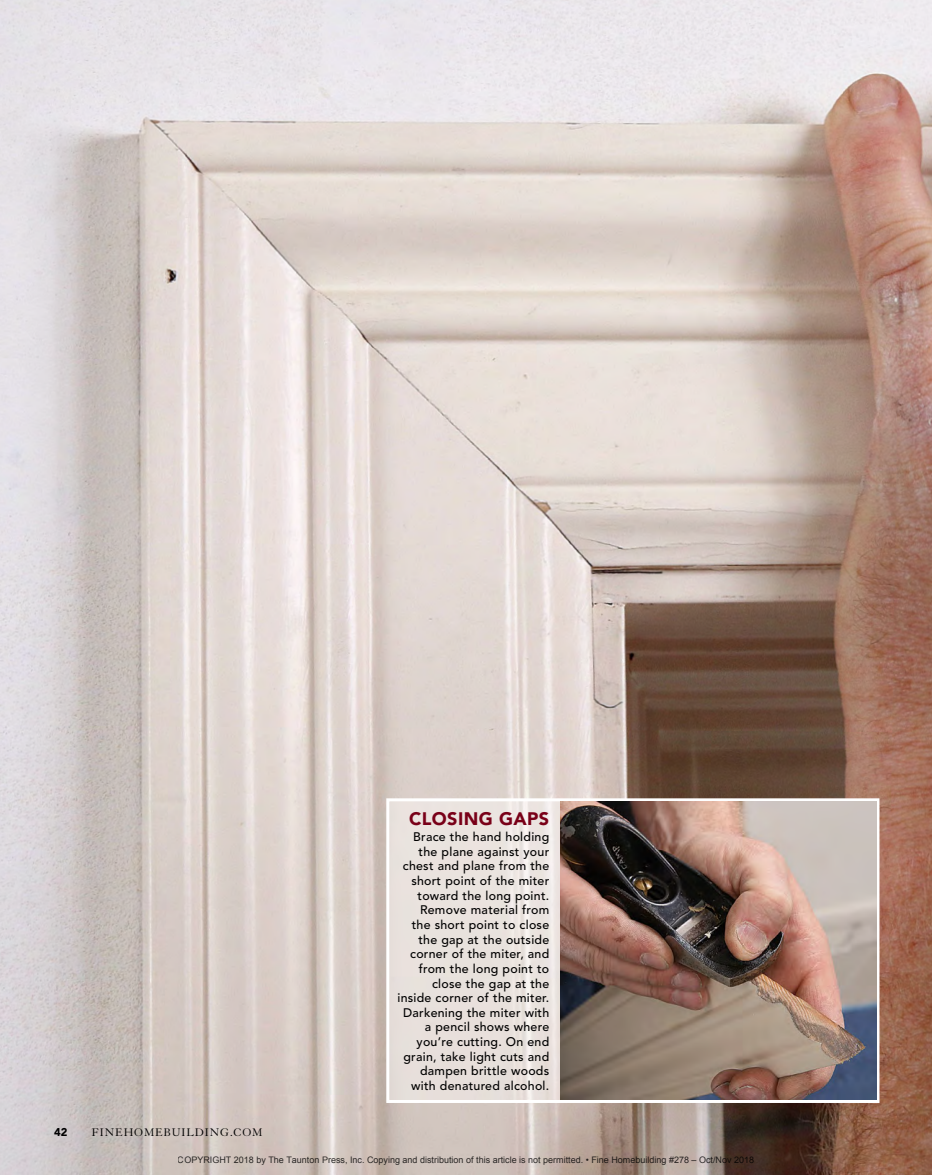
<style>
.page{position:relative;width:932px;height:1175px;background:#fff}
.page>*{position:absolute;margin:0;border:0;box-sizing:border-box;transform-origin:0 0}
.t1{font:900 18px "Avenir LT Std";letter-spacing:.02em;color:#790018}
.t2{font:500 12.3px/14.7px "Avenir LT Std";letter-spacing:.02em;color:#000;text-align:right}
.t3{font:12px "Granjon LT Std";letter-spacing:.07em;color:#000}
.t4{font:900 11.25px "Avenir LT Std";color:#000}
.t5{font:9px "Arial";color:rgb(0 0 0/.8)}
</style>
<div class="page">
<img style="left:0;top:0;width:932px;height:1174px">
<svg style="left:385px;top:796px;width:495px;height:308px;background:#e7e0dc"></svg>
<img style="left:560px;top:801px;width:316px;height:298px">
<p class="t1" style="left:409px;top:808px;width:142px">CLOSING GAPS</p>
<p class="t2" style="left:397px;top:830px;width:153px">Brace the hand holding the plane against your chest and plane from the short point of the miter toward the long point.<br>Remove material from<br>the short point to close the gap at the outside corner of the miter, and from the long point to close the gap at the inside corner of the miter.<br>Darkening the miter with a pencil shows where you’re cutting. On end grain, take light cuts and dampen brittle woods with denatured alcohol.</p>
<p class="t4" style="left:54px;top:1125px;width:15px">42</p>
<p class="t3" style="left:92px;top:1126px;width:172px">FINEHOMEBUILDING.COM</p>
<p class="t5" style="left:178px;top:1154px;width:577px">COPYRIGHT 2018 by The Taunton Press, Inc. Copying and distribution of this article is not permitted. • Fine Homebuilding #278 – Oct/Nov 2018</p>
</div>
